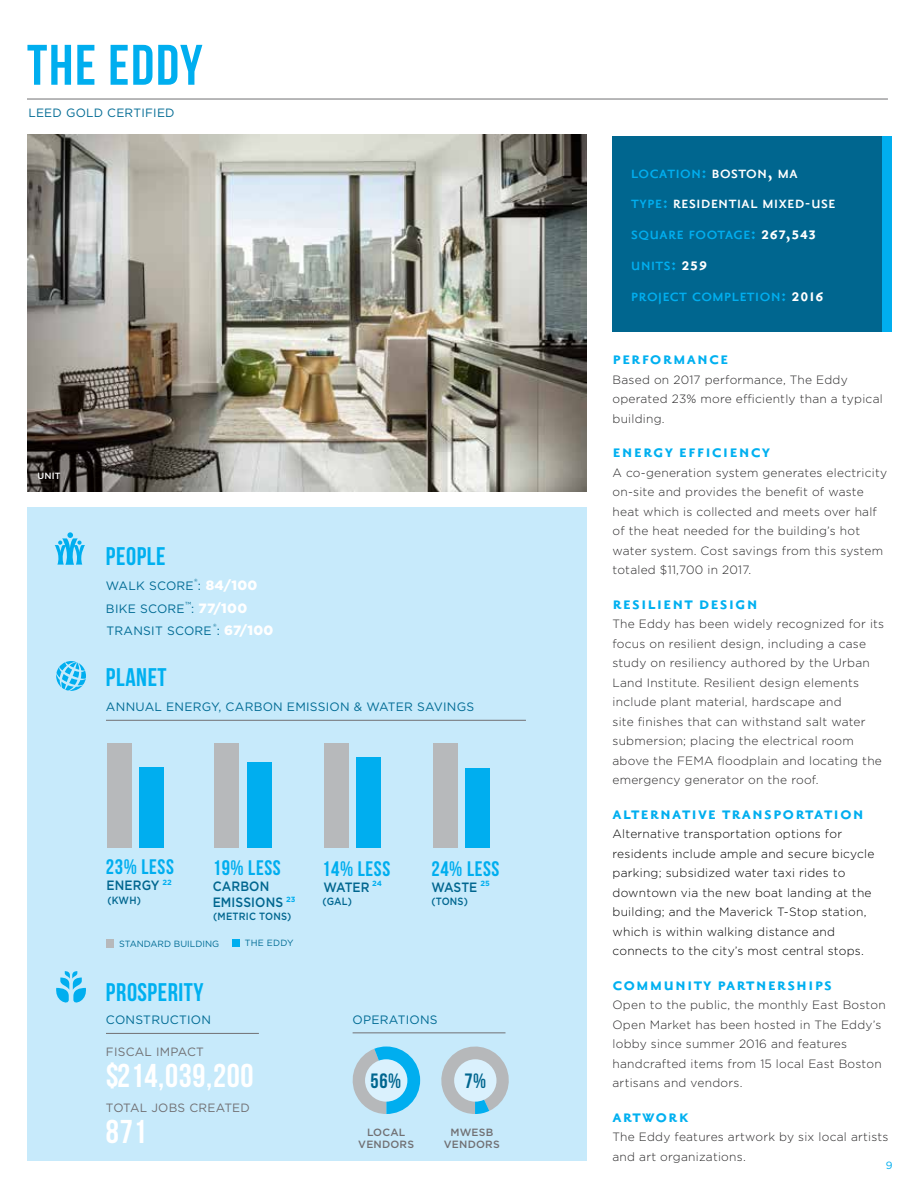
<style>
.page{position:relative;width:918px;height:1188px;background:#fff}
.page>*{position:absolute;margin:0;border:0;box-sizing:border-box;transform-origin:0 0}
.t1{font:700 57px "Bebas Neue";letter-spacing:.03em;color:#00aeef}
.t2{font:700 33px "Bebas Neue";letter-spacing:.02em;color:#fff}
.t3{font:700 25.5px "Bebas Neue";letter-spacing:.02em;color:#00b0f0}
.t4{font:21px "Priori San Bold SC";letter-spacing:.05em;color:#00b0f0}
.t5{font:700 21px "Bebas Neue";letter-spacing:.03em;color:#00aeef}
.t6{font:21px "Priori San Bold SC";letter-spacing:.05em;color:#00aeef}
.t7{font:700 20.7px "Bebas Neue";color:#00668f}
.t8{font:14.7px/30.8px "Priori San Bold SC";letter-spacing:.045em;color:#00aeef}
.t9{font:500 13.5px/16.2px "Gotham";letter-spacing:.01em;color:#00668f;scale:.9 1}
.t10{font:12.15px "Gotham";letter-spacing:.02em;color:#006b94}
.t11{font:300 12px/19.5px "Gotham";letter-spacing:.02em;color:#292829}
.t12{font:300 12px/19.5px "Gotham";letter-spacing:.02em;color:#000}
.t13{font:12px "Gotham";letter-spacing:.02em;color:#717073}
.t14{font:12px "Gotham";letter-spacing:.02em;color:#006b94}
.t15{font:500 10.5px "Gotham";letter-spacing:.02em;color:#00668f;scale:.9 1}
.t16{font:500 10.5px/12px "Gotham";letter-spacing:.02em;color:#717073;text-align:center}
.t17{font:10.5px "Gotham";color:#00aeef}
.t18{font:9px "Gotham";color:#006b94}
.t19{font:500 9px "Gotham";color:#fff}
.t20{font:700 7.5px "Gotham";color:#00aeef}
.s1{font-weight:900;font-size:13.5px;color:#fff}
.s2{font-size:21px}
.s3{color:#fff}
.s4{font-size:21px;color:#fff}
</style>
<div class="page">
<hr style="left:27px;top:99px;width:861px;height:1px;background:#717073">
<div style="left:613px;top:136px;width:279px;height:196px;background:#00668f"></div>
<div style="left:883px;top:136px;width:9px;height:196px;background:#00aeef"></div>
<div style="left:27px;top:508px;width:559px;height:653px;background:#c7eafb"></div>
<svg style="left:441px;top:1046px;width:68px;height:68px"></svg>
<svg style="left:352px;top:1047px;width:68px;height:67px"></svg>
<hr style="left:106px;top:720px;width:420px;height:1px;background:#717073">
<svg style="left:56px;top:971px;width:30px;height:32px"></svg>
<hr style="left:106px;top:1033px;width:153px;height:1px;background:#717073">
<div style="left:107px;top:743px;width:24px;height:105px;background:#b7b9bb"></div>
<svg style="left:56px;top:661px;width:30px;height:30px"></svg>
<svg style="left:55px;top:532px;width:30px;height:33px"></svg>
<div style="left:139px;top:767px;width:25px;height:81px;background:#00aeef"></div>
<div style="left:324px;top:743px;width:25px;height:105px;background:#b7b9bb"></div>
<div style="left:356px;top:758px;width:25px;height:90px;background:#00aeef"></div>
<hr style="left:353px;top:1033px;width:153px;height:1px;background:#717073">
<div style="left:365px;top:1059px;width:42px;height:43px;background:#daf1fd;border-radius:50%"></div>
<div style="left:454px;top:1059px;width:43px;height:43px;background:#daf1fd;border-radius:50%"></div>
<img style="left:27px;top:135px;width:559px;height:356px">
<div style="left:215px;top:743px;width:24px;height:105px;background:#b7b9bb"></div>
<div style="left:247px;top:763px;width:25px;height:85px;background:#00aeef"></div>
<div style="left:106px;top:939px;width:8px;height:9px;background:#b7b9bb"></div>
<div style="left:232px;top:939px;width:8px;height:8px;background:#00aeef"></div>
<div style="left:433px;top:743px;width:25px;height:105px;background:#b7b9bb"></div>
<div style="left:465px;top:768px;width:25px;height:80px;background:#00aeef"></div>
<h1 class="t1" style="left:27px;top:34px;width:177px">THE EDDY</h1>
<p class="t14" style="left:28px;top:105px;width:148px">LEED GOLD CERTIFIED</p>
<p class="t19" style="left:37px;top:470px;width:25px">UNIT</p>
<h3 class="t3" style="left:106px;top:542px;width:61px">PEOPLE</h3>
<p class="t10" style="left:106px;top:578px;width:153px">WALK SCORE<sup>®</sup>: <span class="s1">84/100</span></p>
<p class="t10" style="left:107px;top:623px;width:168px">TRANSIT SCORE<sup>®</sup>: <span class="s1">67/100</span></p>
<p class="t10" style="left:106px;top:601px;width:143px">BIKE SCORE<sup>™</sup>: <span class="s1">77/100</span></p>
<h3 class="t3" style="left:106px;top:664px;width:62px">PLANET</h3>
<p class="t10" style="left:106px;top:699px;width:370px">ANNUAL ENERGY, CARBON EMISSION &amp; WATER SAVINGS</p>
<h3 class="t5" style="left:106px;top:855px;width:70px">23% LESS</h3>
<h3 class="t5" style="left:322px;top:857px;width:70px">14% LESS</h3>
<h3 class="t5" style="left:213px;top:856px;width:70px">19% LESS</h3>
<p class="t9" style="left:213px;top:877px;width:80px">CARBON<br>EMISSIONS</p>
<p class="t15" style="left:213px;top:909px;width:88px">(METRIC TONS)</p>
<p class="t18" style="left:119px;top:938px;width:102px">STANDARD BUILDING</p>
<p class="t18" style="left:245px;top:937px;width:50px">THE EDDY</p>
<h3 class="t5" style="left:431px;top:857px;width:70px">24% LESS</h3>
<p class="t20" style="left:163px;top:877px;width:11px">22</p>
<p class="t9" style="left:107px;top:877px;width:61px">ENERGY</p>
<p class="t20" style="left:372px;top:879px;width:11px">24</p>
<p class="t20" style="left:481px;top:879px;width:11px">25</p>
<p class="t9" style="left:431px;top:878px;width:53px">WASTE</p>
<p class="t15" style="left:431px;top:895px;width:42px">(TONS)</p>
<p class="t9" style="left:323px;top:878px;width:53px">WATER</p>
<p class="t15" style="left:108px;top:893px;width:39px">(KWH)</p>
<p class="t20" style="left:286px;top:895px;width:11px">23</p>
<p class="t15" style="left:323px;top:895px;width:34px">(GAL)</p>
<h3 class="t3" style="left:106px;top:978px;width:99px">PROSPERITY</h3>
<p class="t10" style="left:106px;top:1012px;width:107px">CONSTRUCTION</p>
<p class="t13" style="left:106px;top:1045px;width:99px">FISCAL IMPACT</p>
<h2 class="t2" style="left:106px;top:1058px;width:149px">$214,039,200</h2>
<p class="t13" style="left:106px;top:1100px;width:145px">TOTAL JOBS CREATED</p>
<h2 class="t2" style="left:106px;top:1113px;width:42px">871</h2>
<p class="t10" style="left:353px;top:1012px;width:87px">OPERATIONS</p>
<h3 class="t7" style="left:371px;top:1069px;width:32px">56%</h3>
<h3 class="t7" style="left:464px;top:1069px;width:23px">7%</h3>
<p class="t16" style="left:358px;top:1126px;width:57px">LOCAL<br>VENDORS</p>
<p class="t16" style="left:444px;top:1126px;width:57px">MWESB<br>VENDORS</p>
<p class="t8" style="left:631px;top:158px;width:206px">location<span class="s2">:</span> <span class="s3">boston</span><span class="s4">,</span> <span class="s3">ma </span>type<span class="s2">:</span> <span class="s3">residential mixed</span><span class="s4">-</span><span class="s3">use </span>square footage<span class="s2">:</span> <span class="s4">267,543 </span>units<span class="s2">:</span> <span class="s4">259<br></span>project completion<span class="s2">:</span> <span class="s4">2016</span></p>
<h3 class="t4" style="left:613px;top:348px;width:117px">performance</h3>
<p class="t11" style="left:613px;top:370px;width:272px">Based on 2017 performance, The Eddy operated 23% more efficiently than a typical building.</p>
<h3 class="t4" style="left:613px;top:441px;width:159px">energy efficiency</h3>
<p class="t11" style="left:613px;top:463px;width:276px">A co-generation system generates electricity on-site and provides the benefit of waste heat which is collected and meets over half of the heat needed for the building’s hot water system. Cost savings from this system totaled $11,700 in 2017.</p>
<h3 class="t4" style="left:613px;top:592px;width:147px">resilient design</h3>
<p class="t11" style="left:613px;top:614px;width:273px">The Eddy has been widely recognized for its focus on resilient design, including a case study on resiliency authored by the Urban Land Institute. Resilient design elements include plant material, hardscape and<br>site finishes that can withstand salt water submersion; placing the electrical room above the FEMA floodplain and locating the emergency generator on the roof.</p>
<h3 class="t6" style="left:613px;top:802px;width:253px">alternative transportation</h3>
<p class="t12" style="left:613px;top:824px;width:264px">Alternative transportation options for residents include ample and secure bicycle parking; subsidized water taxi rides to downtown via the new boat landing at the building; and the Maverick T-Stop station, which is within walking distance and connects to the city’s most central stops.</p>
<h3 class="t4" style="left:613px;top:973px;width:221px">community partnerships</h3>
<p class="t11" style="left:613px;top:995px;width:275px">Open to the public, the monthly East Boston Open Market has been hosted in The Eddy’s lobby since summer 2016 and features handcrafted items from 15 local East Boston artisans and vendors.</p>
<h3 class="t4" style="left:613px;top:1105px;width:77px">artwork</h3>
<p class="t11" style="left:613px;top:1127px;width:278px">The Eddy features artwork by six local artists and art organizations.</p>
<p class="t17" style="left:886px;top:1159px;width:8px">9</p>
</div>
